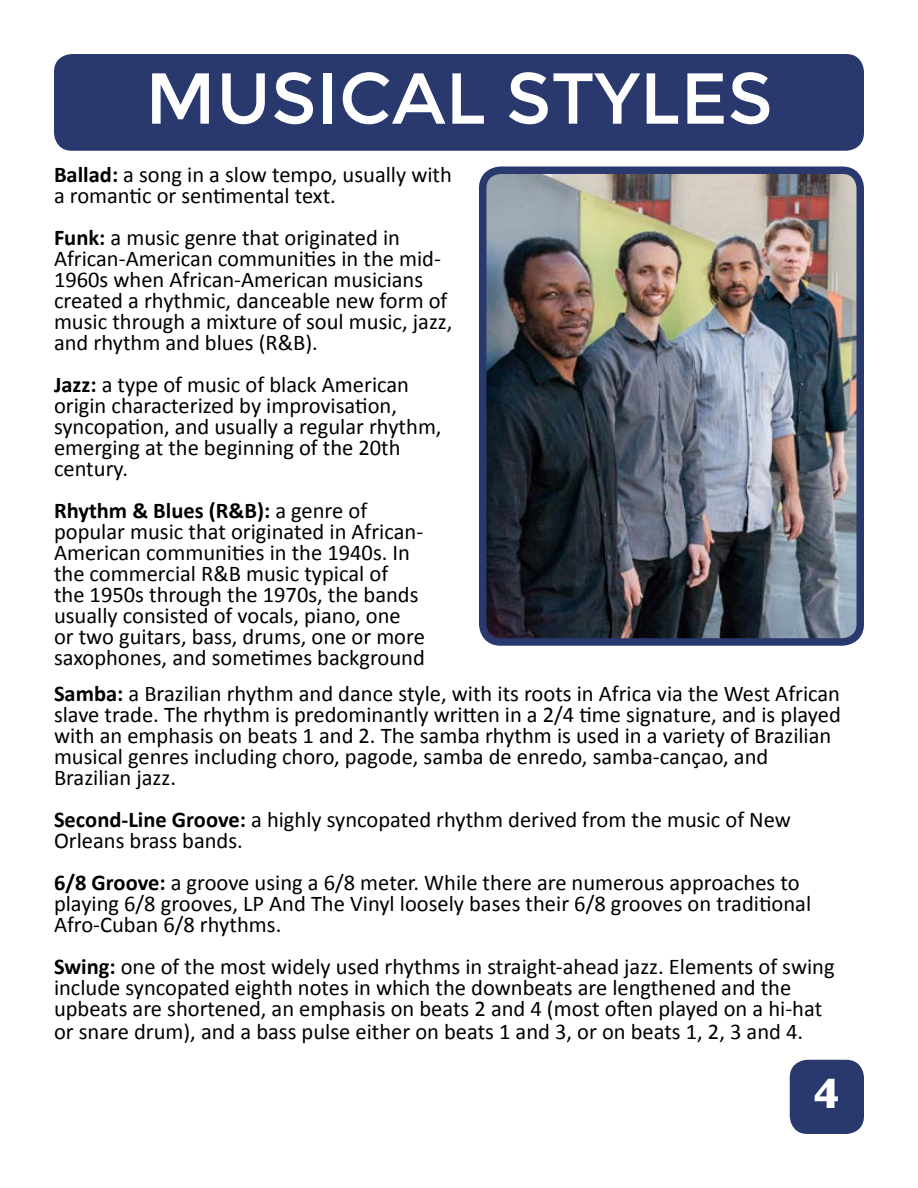
<style>
.page{position:relative;width:918px;height:1188px;background:#fff}
.page>*{position:absolute;margin:0;border:0;box-sizing:border-box;transform-origin:0 0}
.t1{font:72px "Montserrat";color:#fff}
.t2{font:700 43.5px "Gill Sans";color:#fff}
.t3{font:22.5px/21px "Calibri";color:#000}
.s1{font-weight:700}
</style>
<div class="page">
<img style="left:488px;top:175px;width:367px;height:462px">
<div style="left:479px;top:166px;width:385px;height:480px;border:8px solid #29396e;border-radius:18px"></div>
<div style="left:54px;top:54px;width:810px;height:97px;background:#29396e;border-radius:18px"></div>
<div style="left:790px;top:1060px;width:74px;height:74px;background:#29396e;border-radius:18px"></div>
<h1 class="t1" style="left:145px;top:57px;width:629px">M USICAL STYLES</h1>
<p class="t3" style="left:54px;top:164px;width:399px"><span class="s1">Ballad:</span> a song in a slow tempo, usually with a romantic or sentimental text.</p>
<p class="t3" style="left:54px;top:227px;width:400px"><span class="s1">Funk:</span> a music genre that originated in African-American communities in the mid-1960s when African-American musicians created a rhythmic, danceable new form of music through a mixture of soul music, jazz, and rhythm and blues (R&amp;B).</p>
<p class="t3" style="left:54px;top:374px;width:389px"><span class="s1">Jazz:</span> a type of music of black American origin characterized by improvisation, syncopation, and usually a regular rhythm, emerging at the beginning of the 20th century.</p>
<p class="t3" style="left:54px;top:500px;width:372px"><span class="s1">Rhythm &amp; Blues (R&amp;B):</span> a genre of popular music that originated in African-American communities in the 1940s. In the commercial R&amp;B music typical of<br>the 1950s through the 1970s, the bands usually consisted of vocals, piano, one or two guitars, bass, drums, one or more saxophones, and sometimes background</p>
<p class="t3" style="left:54px;top:683px;width:788px"><span class="s1">Samba:</span> a Brazilian rhythm and dance style, with its roots in Africa via the West African slave trade. The rhythm is predominantly written in a 2/4 time signature, and is played with an emphasis on beats 1 and 2. The samba rhythm is used in a variety of Brazilian musical genres including choro, pagode, samba de enredo, samba-cançao, and Brazilian jazz.</p>
<p class="t3" style="left:54px;top:809px;width:739px"><span class="s1">Second-Line Groove:</span> a highly syncopated rhythm derived from the music of New<br>Orleans brass bands.</p>
<p class="t3" style="left:54px;top:872px;width:759px"><span class="s1">6/8 Groove:</span> a groove using a 6/8 meter. While there are numerous approaches to playing 6/8 grooves, LP And The Vinyl loosely bases their 6/8 grooves on traditional<br>Afro-Cuban 6/8 rhythms.</p>
<p class="t3" style="left:54px;top:956px;width:782px;line-height:21.5px"><span class="s1">Swing:</span> one of the most widely used rhythms in straight-ahead jazz. Elements of swing include syncopated eighth notes in which the downbeats are lengthened and the upbeats are shortened, an emphasis on beats 2 and 4 (most often played on a hi-hat or snare drum), and a bass pulse either on beats 1 and 3, or on beats 1, 2, 3 and 4.</p>
<h2 class="t2" style="left:814px;top:1059px;width:27px">4</h2>
</div>
